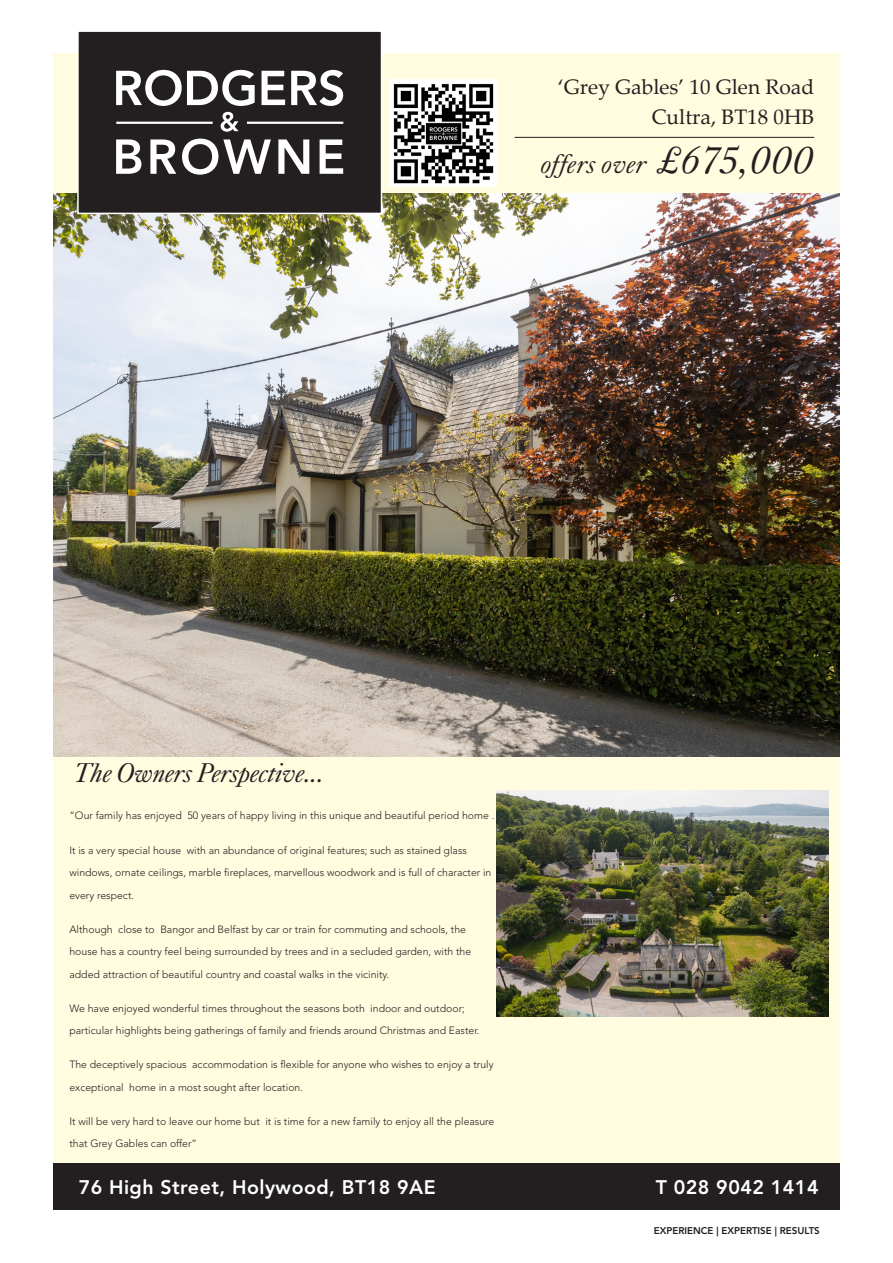
<style>
.page{position:relative;width:893px;height:1263px;background:#fff}
.page>*{position:absolute;margin:0;border:0;box-sizing:border-box;transform-origin:0 0}
.Main_Title{font:italic 27px "Kings Caslon Display Typo";color:#231f20}
.Main_Title-2{font:italic 27px "Kings Caslon Display Typo";letter-spacing:.025em;color:#231f20}
.t1{font:21px "Palatino Linotype";color:#231f20}
.t2{font:800 19.5px "Avenir LT Std";letter-spacing:.025em;color:#fff}
.t3{font:300 10.5px/22.5px "Avenir LT Std";color:#231f20}
.Facts_Table_Text{font:800 9.75px "Avenir LT Std";color:#231f20}
.s1{font-size:39px}
</style>
<div class="page">
<div style="left:53px;top:53px;width:787px;height:1157px;background:#fffce0"></div>
<img style="left:53px;top:193px;width:787px;height:564px">
<div style="left:53px;top:1163px;width:787px;height:47px;background:#231f20"></div>
<img style="left:496px;top:790px;width:332px;height:227px">
<div style="left:76px;top:31px;width:307px;height:184px;background:#231f20"></div>
<svg style="left:116px;top:70px;width:227px;height:105px;background:#686666"></svg>
<hr style="left:116px;top:122px;width:97px;height:2px;background:#fff">
<hr style="left:247px;top:122px;width:96px;height:2px;background:#fff">
<hr style="left:514px;top:137px;width:300px;height:1px;background:#231f20">
<img style="left:389px;top:79px;width:107px;height:107px">
<p class="t1" style="left:558px;top:72px;width:258px">‘Grey Gables’ 10 Glen Road</p>
<p class="t1" style="left:652px;top:102px;width:164px">Cultra, BT18 0HB</p>
<p class="Main_Title-2" style="left:542px;top:148px;width:274px">offers over <span class="s1">£675,000</span></p>
<p class="Main_Title" style="left:74px;top:757px;width:252px">The Owners Perspective...</p>
<p class="t3" style="left:69px;top:805px;width:426px">“Our family has enjoyed 50 years of happy living in this unique and beautiful period home .</p>
<p class="t3" style="left:69px;top:839px;width:423px">It is a very special house with an abundance of original features; such as stained glass windows, ornate ceilings, marble fireplaces, marvellous woodwork and is full of character in every respect.</p>
<p class="t3" style="left:69px;top:918px;width:403px">Although close to Bangor and Belfast by car or train for commuting and schools, the house has a country feel being surrounded by trees and in a secluded garden, with the added attraction of beautiful country and coastal walks in the vicinity.</p>
<p class="t3" style="left:69px;top:997px;width:412px">We have enjoyed wonderful times throughout the seasons both indoor and outdoor; particular highlights being gatherings of family and friends around Christmas and Easter.</p>
<p class="t3" style="left:69px;top:1053px;width:426px">The deceptively spacious accommodation is flexible for anyone who wishes to enjoy a truly exceptional home in a most sought after location.</p>
<p class="t3" style="left:69px;top:1110px;width:426px">It will be very hard to leave our home but it is time for a new family to enjoy all the pleasure that Grey Gables can offer”</p>
<p class="t2" style="left:79px;top:1175px;width:359px">76 High Street, Holywood, BT18 9AE</p>
<p class="t2" style="left:656px;top:1175px;width:164px">T 028 9042 1414</p>
<p class="Facts_Table_Text" style="left:654px;top:1225px;width:168px">EXPERIENCE | EXPERTISE | RESULTS</p>
</div>
